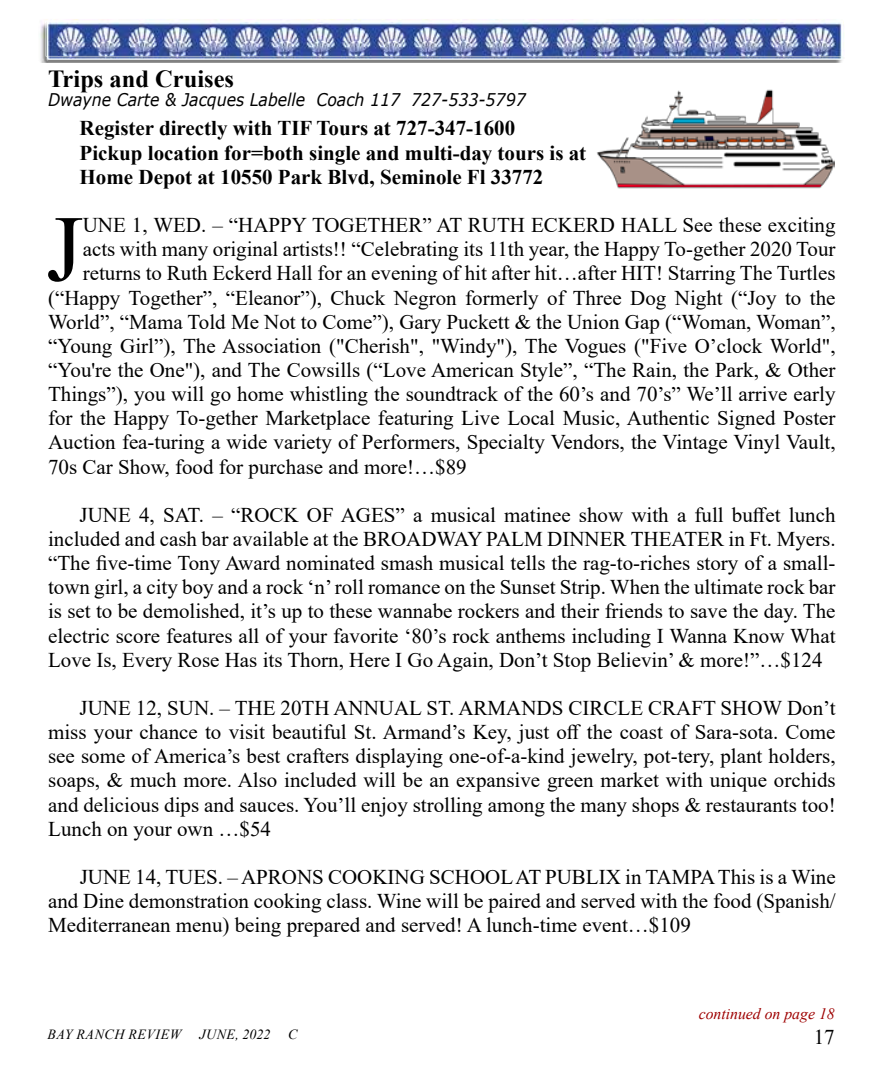
<style>
.page{position:relative;width:882px;height:1071px;background:#fff}
.page>*{position:absolute;margin:0;border:0;box-sizing:border-box;transform-origin:0 0}
.t1{font:93.98px "Times New Roman";color:#000}
.t2{font:700 24.5px "Times New Roman";color:#000}
.t3{font:21px/24.2px "Times New Roman";color:#000;text-align:justify}
.t4{font:700 21px/24.2px "Times New Roman";color:#000}
.t5{font:italic 17.5px "Verdana";color:#000;scale:.9 1}
.t6{font:italic 15.75px "Times New Roman";color:#9e0000}
.t7{font:italic 14px "Times New Roman";letter-spacing:.035em;color:#000}
.t8{font:italic 14px "Times New Roman";letter-spacing:.015em;color:#000}
</style>
<div class="page">
<img style="left:40px;top:19px;width:804px;height:44px">
<img style="left:597px;top:89px;width:238px;height:100px">
<p class="t2" style="left:48px;top:61px;width:188px">Trips and Cruises</p>
<p class="t5" style="left:48px;top:88px;width:532px">Dwayne Carte &amp; Jacques Labelle Coach 117 727-533-5797</p>
<p class="t4" style="left:80px;top:116px;width:508px">Register directly with TIF Tours at 727-347-1600<br>Pickup location for=both single and multi-day tours is at<br>Home Depot at 10550 Park Blvd, Seminole Fl 33772</p>
<h1 class="t1" style="left:46px;top:183px;width:38px">J</h1>
<p class="t3" style="left:83px;top:212px;width:754px">UNE 1, WED. – “HAPPY TOGETHER” AT RUTH ECKERD HALL See these exciting</p>
<p class="t3" style="left:83px;top:236px;width:754px">acts with many original artists!! “Celebrating its 11th year, the Happy To-gether 2020 Tour</p>
<p class="t3" style="left:83px;top:261px;width:754px">returns to Ruth Eckerd Hall for an evening of hit after hit…after HIT! Starring The Turtles</p>
<p class="t3" style="left:48px;top:285px;width:789px">(“Happy Together”, “Eleanor”), Chuck Negron formerly of Three Dog Night (“Joy to the</p>
<p class="t3" style="left:48px;top:309px;width:789px">World”, “Mama Told Me Not to Come”), Gary Puckett &amp; the Union Gap (“Woman, Woman”,</p>
<p class="t3" style="left:48px;top:333px;width:789px">“Young Girl”), The Association ("Cherish", "Windy"), The Vogues ("Five O’clock World",</p>
<p class="t3" style="left:48px;top:357px;width:789px">“You're the One"), and The Cowsills (“Love American Style”, “The Rain, the Park, &amp; Other</p>
<p class="t3" style="left:48px;top:381px;width:789px">Things”), you will go home whistling the soundtrack of the 60’s and 70’s” We’ll arrive early</p>
<p class="t3" style="left:48px;top:405px;width:789px">for the Happy To-gether Marketplace featuring Live Local Music, Authentic Signed Poster</p>
<p class="t3" style="left:48px;top:430px;width:789px">Auction fea-turing a wide variety of Performers, Specialty Vendors, the Vintage Vinyl Vault,</p>
<p class="t3" style="left:48px;top:454px;width:420px">70s Car Show, food for purchase and more!…$89</p>
<p class="t3" style="left:48px;top:502px;width:789px;text-indent:32px">JUNE 4, SAT. – “ROCK OF AGES” a musical matinee show with a full buffet lunch included and cash bar available at the BROADWAY PALM DINNER THEATER in Ft. Myers. “The five-time Tony Award nominated smash musical tells the rag-to-riches story of a small&shy;town girl, a city boy and a rock ‘n’roll romance on the Sunset Strip. When the ultimate rock bar is set to be demolished, it’s up to these wannabe rockers and their friends to save the day. The electric score features all of your favorite ‘80’s rock anthems including I Wanna Know What Love Is, Every Rose Has its Thorn, Here I Go Again, Don’t Stop Believin’ &amp; more!”…$124</p>
<p class="t3" style="left:48px;top:695px;width:789px;text-indent:31px">JUNE 12, SUN. – THE 20TH ANNUAL ST. ARMANDS CIRCLE CRAFT SHOW Don’t miss your chance to visit beautiful St. Armand’s Key, just off the coast of Sara-sota. Come see some of America’s best crafters displaying one-of-a-kind jewelry, pot-tery, plant holders, soaps, &amp; much more. Also included will be an expansive green market with unique orchids and delicious dips and sauces. You’ll enjoy strolling among the many shops &amp; restaurants too!<br>Lunch on your own …$54</p>
<p class="t3" style="left:48px;top:864px;width:789px;text-indent:32px">JUNE 14, TUES. – APRONS COOKING SCHOOLAT PUBLIX in TAMPAThis is a Wine and Dine demonstration cooking class. Wine will be paired and served with the food (Spanish/ Mediterranean menu) being prepared and served! A lunch-time event…$109</p>
<p class="t6" style="left:699px;top:1003px;width:138px">continued on page 18</p>
<p class="t7" style="left:47px;top:1024px;width:135px">BAY RANCH REVIEW</p>
<p class="t8" style="left:199px;top:1024px;width:72px">JUNE, 2022</p>
<p class="t7" style="left:288px;top:1024px;width:11px">C</p>
<p class="t3" style="left:814px;top:1024px;width:22px">17</p>
</div>
